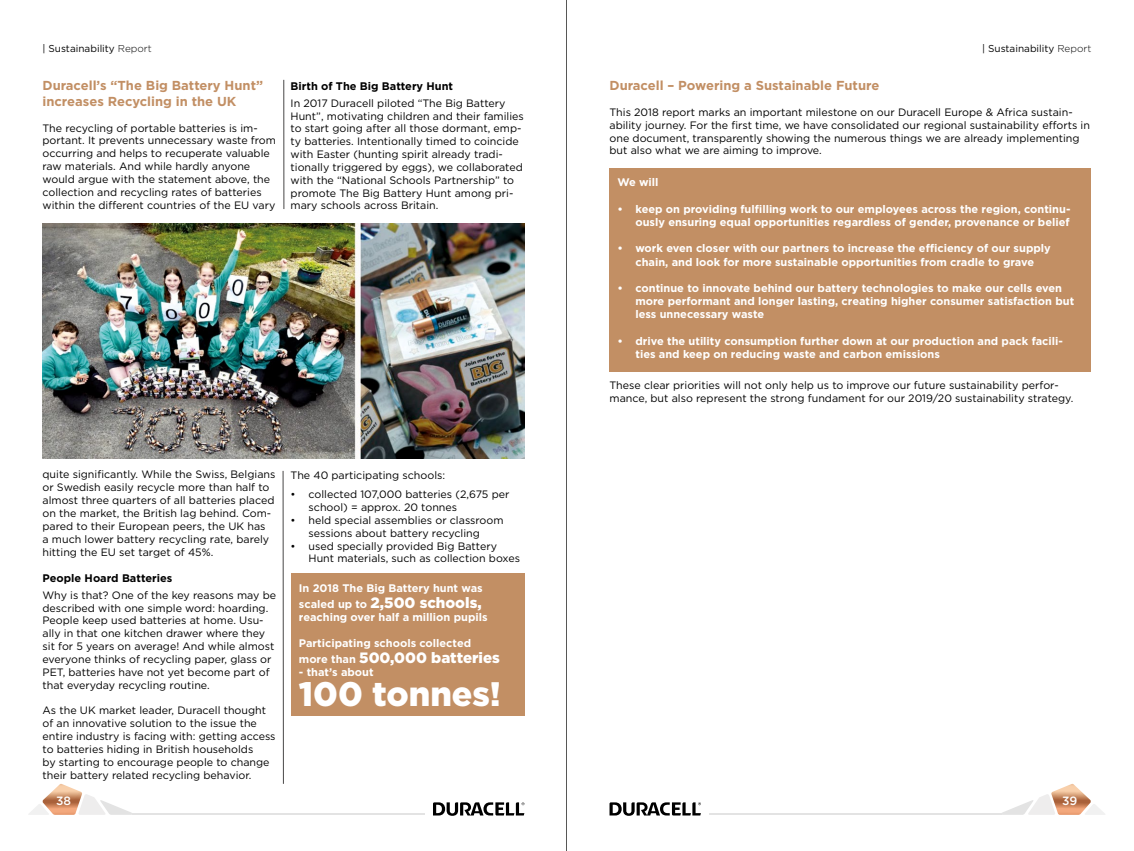
<style>
.page{position:relative;width:1134px;height:851px;background:#fff}
.page>*{position:absolute;margin:0;border:0;box-sizing:border-box;transform-origin:0 0}
.t1{font:900 34px "Gotham";color:#fff}
.t2{font:900 15px "Gotham";color:#fff}
.t3{font:700 13px/15.6px "Gotham";color:#c28f64}
.t4{font:500 12px "Gotham";color:#fff}
.t5{font:700 11px/13.2px "Gotham";color:#fff}
.t6{font:700 11px "Gotham";color:#000}
.t7{font:10.7px/12.8px "Gotham";color:#000}
.t8{font:10px "Gotham";color:#000}
.s1{font-weight:300}
.s2{font-weight:700;font-size:11px}
</style>
<div class="page">
<svg style="left:29px;top:784px;width:103px;height:30px"></svg>
<svg style="left:1001px;top:783px;width:104px;height:31px"></svg>
<svg style="left:433px;top:802px;width:91px;height:13px"></svg>
<svg style="left:609px;top:802px;width:92px;height:13px"></svg>
<hr style="left:709px;top:813px;width:292px;height:1px;background:#e3e3e3">
<hr style="left:132px;top:813px;width:293px;height:1px;background:#e3e3e3">
<img style="left:43px;top:223px;width:481px;height:235px">
<hr style="left:567px;top:0;width:1px;height:850px;background:#575756">
<div style="left:291px;top:573px;width:233px;height:143px;background:#c28f64"></div>
<div style="left:609px;top:168px;width:482px;height:203px;background:#c28f64"></div>
<hr style="left:283px;top:80px;width:1px;height:129px;background:#484747">
<svg style="left:283px;top:471px;width:1px;height:312px"></svg>
<p class="t8" style="left:43px;top:42px;width:111px">| Sustainability <span class="s1">Report</span></p>
<p class="t8" style="left:982px;top:42px;width:111px">| Sustainability <span class="s1">Report</span></p>
<p class="t3" style="left:43px;top:78px;width:222px">Duracell’s “The Big Battery Hunt” increases Recycling in the UK</p>
<p class="t7" style="left:43px;top:121px;width:235px">The recycling of portable batteries is im&shy;portant. It prevents unnecessary waste from occurring and helps to recuperate valuable raw materials. And while hardly anyone would argue with the statement above, the collection and recycling rates of batteries within the different countries of the EU vary</p>
<p class="t3" style="left:609px;top:78px;width:271px">Duracell – Powering a Sustainable Future</p>
<p class="t7" style="left:609px;top:105px;width:482px">This 2018 report marks an important milestone on our Duracell Europe &amp; Africa sustain&shy;ability journey. For the first time, we have consolidated our regional sustainability efforts in one document, transparently showing the numerous things we are already implementing but also what we are aiming to improve.</p>
<p class="t6" style="left:291px;top:78px;width:164px">Birth of The Big Battery Hunt</p>
<p class="t7" style="left:291px;top:96px;width:235px">In 2017 Duracell piloted “The Big Battery Hunt”, motivating children and their families to start going after all those dormant, emp&shy;ty batteries. Intentionally timed to coincide with Easter (hunting spirit already tradi&shy;tionally triggered by eggs), we collaborated with the “National Schools Partnership” to promote The Big Battery Hunt among pri&shy;mary schools across Britain.</p>
<p class="t5" style="left:617px;top:176px;width:43px">We will</p>
<p class="t5" style="left:617px;top:202px;width:454px;text-align:right">• keep on providing fulfilling work to our employees across the region, continu&shy;ously ensuring equal opportunities regardless of gender, provenance or belief</p>
<p class="t5" style="left:617px;top:242px;width:435px;text-align:center">• work even closer with our partners to increase the efficiency of our supply chain, and look for more sustainable opportunities from cradle to grave</p>
<p class="t5" style="left:635px;top:281px;width:440px;text-indent:-18px">• continue to innovate behind our battery technologies to make our cells even more performant and longer lasting, creating higher consumer satisfaction but less unnecessary waste</p>
<p class="t5" style="left:635px;top:334px;width:429px;text-indent:-18px">• drive the utility consumption further down at our production and pack facili&shy;ties and keep on reducing waste and carbon emissions</p>
<p class="t7" style="left:43px;top:468px;width:234px">quite significantly. While the Swiss, Belgians or Swedish easily recycle more than half to almost three quarters of all batteries placed on the market, the British lag behind. Com&shy;pared to their European peers, the UK has<br>a much lower battery recycling rate, barely hitting the EU set target of 45%.</p>
<p class="t6" style="left:43px;top:570px;width:131px">People Hoard Batteries</p>
<p class="t7" style="left:43px;top:588px;width:235px">Why is that? One of the key reasons may be described with one simple word: hoarding.<br>People keep used batteries at home. Usu&shy;ally in that one kitchen drawer where they sit for 5 years on average! And while almost everyone thinks of recycling paper, glass or PET, batteries have not yet become part of that everyday recycling routine.</p>
<p class="t7" style="left:43px;top:703px;width:235px">As the UK market leader, Duracell thought of an innovative solution to the issue the entire industry is facing with: getting access to batteries hiding in British households<br>by starting to encourage people to change their battery related recycling behavior.</p>
<p class="t7" style="left:291px;top:469px;width:156px">The 40 participating schools:</p>
<p class="t7" style="left:309px;top:487px;width:202px;text-indent:-18px">• collected 107,000 batteries (2,675 per school) = approx. 20 tonnes</p>
<p class="t7" style="left:291px;top:513px;width:215px;text-align:center">• held special assemblies or classroom sessions about battery recycling</p>
<p class="t7" style="left:309px;top:539px;width:213px;text-indent:-18px">• used specially provided Big Battery<br>Hunt materials, such as collection boxes</p>
<p class="t5" style="left:299px;top:581px;width:185px">In 2018 The Big Battery hunt was</p>
<h2 class="t2" style="left:299px;top:591px;width:184px"><span class="s2">scaled up to</span> 2,500 schools,</h2>
<p class="t5" style="left:299px;top:610px;width:190px">reaching over half a million pupils</p>
<p class="t5" style="left:299px;top:636px;width:174px">Participating schools collected</p>
<h2 class="t2" style="left:299px;top:647px;width:202px"><span class="s2">more than</span> 500,000 batteries</h2>
<p class="t5" style="left:299px;top:665px;width:76px">- that’s about</p>
<h1 class="t1" style="left:299px;top:670px;width:204px">100 tonnes!</h1>
<p class="t7" style="left:609px;top:378px;width:465px">These clear priorities will not only help us to improve our future sustainability perfor&shy;mance, but also represent the strong fundament for our 2019/20 sustainability strategy.</p>
<p class="t4" style="left:56px;top:792px;width:16px">38</p>
<p class="t4" style="left:1062px;top:792px;width:17px">39</p>
</div>
